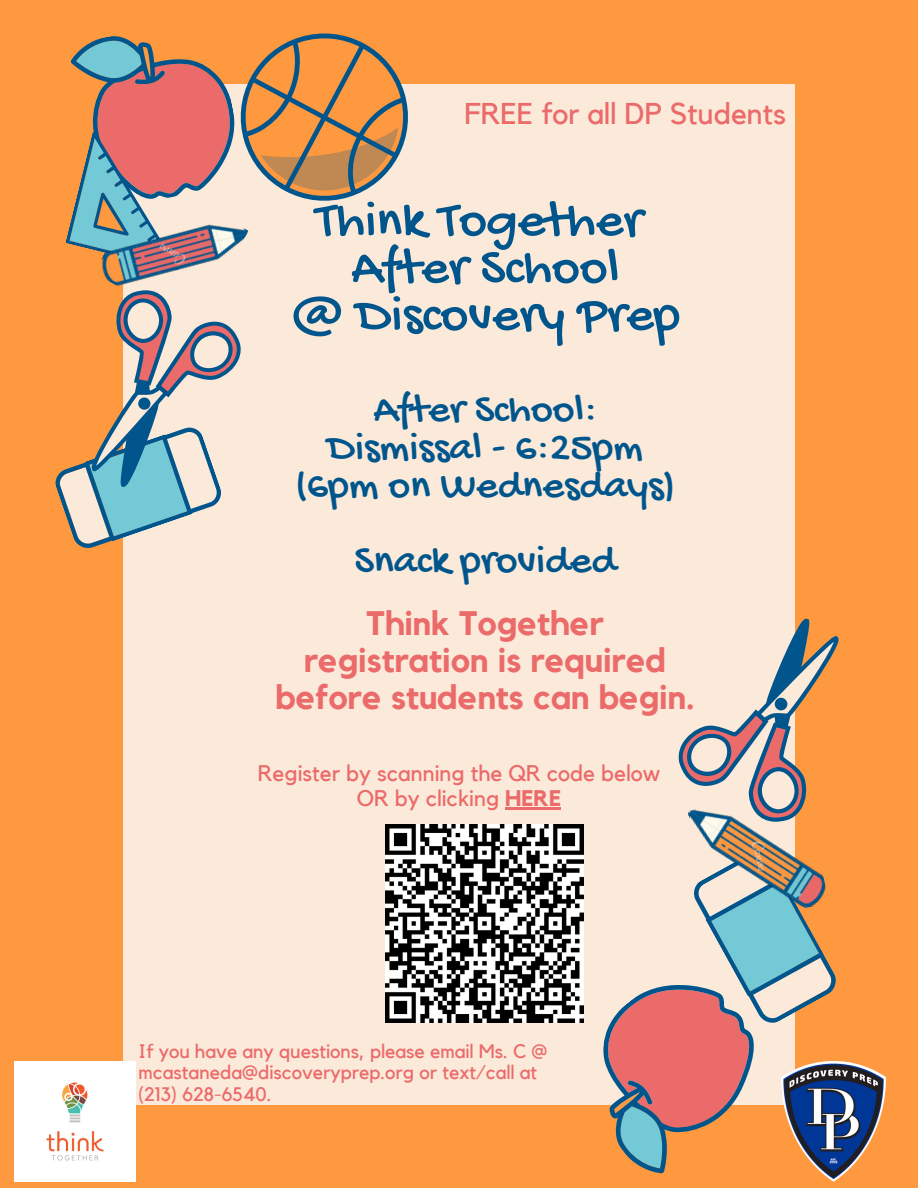
<style>
.page{position:relative;width:918px;height:1188px;background:#ff9940}
.page>*{position:absolute;margin:0;border:0;box-sizing:border-box;transform-origin:0 0}
.t1{font:53.55px "Gochi Hand";color:#00568c}
.t2{font:42px "Gochi Hand";color:#00568c}
.t3{font:700 33.9px/37.2px "Kollektif";color:#eb6a6a;text-align:center}
.t4{font:30px "Kollektif";color:#eb6a6a}
.t5{font:22.5px/24.8px "Kollektif";color:#eb6a6a;text-align:center}
.t6{font:19.5px/21.3px "Kollektif";color:#eb6a6a}
.s1{font-weight:700}
</style>
<div class="page">
<div style="left:123px;top:84px;width:672px;height:1020px;background:#fbe9d9"></div>
<svg style="left:55px;top:329px;width:186px;height:219px"></svg>
<svg style="left:66px;top:33px;width:340px;height:217px"></svg>
<img style="left:93px;top:174px;width:156px;height:155px">
<svg style="left:710px;top:928px;width:126px;height:89px"></svg>
<svg style="left:553px;top:953px;width:234px;height:221px"></svg>
<svg style="left:678px;top:618px;width:161px;height:168px"></svg>
<img style="left:688px;top:786px;width:138px;height:142px">
<img style="left:386px;top:825px;width:198px;height:198px">
<img style="left:782px;top:1061px;width:103px;height:121px">
<img style="left:15px;top:1061px;width:120px;height:121px">
<hr style="left:505px;top:807px;width:56px;height:2px;background:#eb6a6a">
<p class="t4" style="left:465px;top:99px;width:323px">FREE for all DP Students</p>
<p class="t1" style="left:316px;top:193px;width:328px">Think Together</p>
<p class="t1" style="left:351px;top:240px;width:270px">After School</p>
<p class="t1" style="left:291px;top:287px;width:391px">@ Discovery Prep</p>
<p class="t2" style="left:373px;top:388px;width:225px">After School:</p>
<p class="t2" style="left:328px;top:426px;width:317px">Dismissal - 6:25pm</p>
<p class="t2" style="left:295px;top:463px;width:382px">(6pm on Wednesdays)</p>
<p class="t2" style="left:354px;top:539px;width:263px">Snack provided</p>
<p class="t3" style="left:275px;top:605px;width:421px">Think Together registration is required before students can begin.</p>
<p class="t5" style="left:258px;top:762px;width:404px">Register by scanning the QR code below<br>OR by clicking <span class="s1">HERE</span></p>
<p class="t6" style="left:139px;top:1041px;width:410px">If you have any questions, please email Ms. C @ mcastaneda@discoveryprep.org or text/call at (213) 628-6540.</p>
</div>
